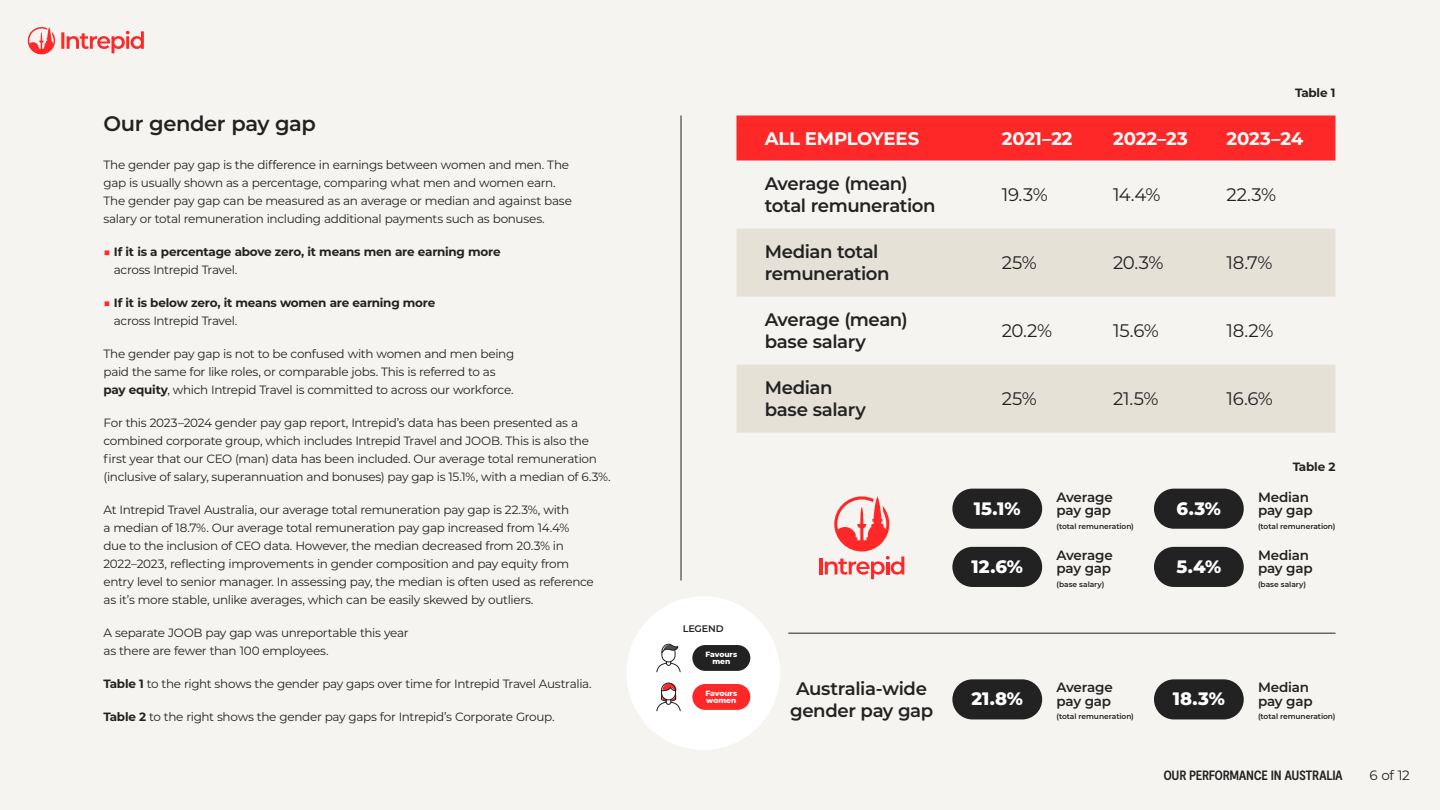
<style>
.page{position:relative;width:1440px;height:810px;background:#f6f4f0}
.page>*{position:absolute;margin:0;border:0;box-sizing:border-box;transform-origin:0 0}
.Subhead_24pt{font:600 21px "Montserrat";letter-spacing:-.015em;color:#222}
.Table_-_Bold{font:600 18.15px/21.8px "Montserrat";letter-spacing:-.02em;color:#222}
.Table_-_Bold-2{font:18.15px "Montserrat";letter-spacing:-.02em;color:#222}
.Table_-_Bold-3{font:700 18.15px "Montserrat";letter-spacing:-.005em;color:#fff}
.Subhead_24pt-2{font:800 18px "Montserrat";color:#fff}
.Subhead_24pt-3{font:600 13.5px/13.5px "Montserrat";letter-spacing:-.015em;color:#222}
.t1{font:700 condensed 13.5px "Moderat";letter-spacing:-.025em;color:#222}
.t2{font:13.5px "Montserrat";color:#222}
.Body_16pt{font:12px/18px "Montserrat";letter-spacing:-.025em;color:#222}
.Body_16pt-2{font:700 12px/18px "Montserrat";letter-spacing:-.02em;color:#222}
.Subhead_24pt-4{font:600 9.52px "Montserrat";letter-spacing:-.01em;color:#222}
.Subhead_24pt-5{font:800 7.57px/6.6px "Montserrat";color:#fff}
.Subhead_24pt-6{font:600 7.5px "Montserrat";letter-spacing:-.005em;color:#222}
.s1{color:#ff2828}
.s2{font-weight:400}
.s3{font-weight:700}
</style>
<div class="page">
<svg style="left:28px;top:27px;width:116px;height:28px"></svg>
<hr style="left:681px;top:116px;width:1px;height:464px;background:#222">
<div style="left:736px;top:116px;width:599px;height:44px;background:#ff2828"></div>
<svg style="left:736px;top:229px;width:599px;height:204px;fill:#e6e1d7"></svg>
<div style="left:952px;top:679px;width:90px;height:40px;background:#222;border-radius:20px"></div>
<div style="left:1154px;top:679px;width:90px;height:40px;background:#222;border-radius:20px"></div>
<div style="left:952px;top:489px;width:90px;height:40px;background:#222;border-radius:20px"></div>
<div style="left:1154px;top:489px;width:90px;height:40px;background:#222;border-radius:20px"></div>
<div style="left:952px;top:547px;width:90px;height:40px;background:#222;border-radius:20px"></div>
<div style="left:1154px;top:547px;width:90px;height:40px;background:#222;border-radius:20px"></div>
<div style="left:626px;top:596px;width:154px;height:154px;background:#fff;border-radius:50%"></div>
<svg style="left:656px;top:682px;width:25px;height:30px"></svg>
<svg style="left:656px;top:643px;width:25px;height:30px"></svg>
<div style="left:692px;top:684px;width:58px;height:26px;background:#ff2828;border-radius:13px"></div>
<div style="left:692px;top:645px;width:58px;height:26px;background:#222;border-radius:13px"></div>
<hr style="left:788px;top:633px;width:547px;height:1px;background:#222">
<hr style="left:819px;top:558px;width:3px;height:16px;background:#ff2828">
<svg style="left:825px;top:496px;width:79px;height:83px"></svg>
<p class="Subhead_24pt" style="left:104px;top:109px;width:214px">Our gender pay gap</p>
<p class="Body_16pt" style="left:104px;top:155px;width:470px">The gender pay gap is the difference in earnings between women and men. The gap is usually shown as a percentage, comparing what men and women earn.<br>The gender pay gap can be measured as an average or median and against base salary or total remuneration including additional payments such as bonuses.</p>
<p class="Body_16pt-2" style="left:114px;top:242px;width:388px;text-indent:-10px"><span class="s1">■</span> If it is a percentage above zero, it means men are earning more <span class="s2">across Intrepid Travel.</span></p>
<p class="Body_16pt-2" style="left:114px;top:293px;width:323px;text-indent:-10px"><span class="s1">■</span> If it is below zero, it means women are earning more <span class="s2">across Intrepid Travel.</span></p>
<p class="Body_16pt" style="left:104px;top:344px;width:412px">The gender pay gap is not to be confused with women and men being paid the same for like roles, or comparable jobs. This is referred to as <span class="s3">pay equity</span>, which Intrepid Travel is committed to across our workforce.</p>
<p class="Body_16pt" style="left:104px;top:413px;width:509px">For this 2023–2024 gender pay gap report, Intrepid’s data has been presented as a combined corporate group, which includes Intrepid Travel and JOOB. This is also the first year that our CEO (man) data has been included. Our average total remuneration (inclusive of salary, superannuation and bonuses) pay gap is 15.1%, with a median of 6.3%.</p>
<p class="Body_16pt" style="left:104px;top:500px;width:492px">At Intrepid Travel Australia, our average total remuneration pay gap is 22.3%, with<br>a median of 18.7%. Our average total remuneration pay gap increased from 14.4% due to the inclusion of CEO data. However, the median decreased from 20.3% in 2022–2023, reflecting improvements in gender composition and pay equity from entry level to senior manager. In assessing pay, the median is often used as reference as it’s more stable, unlike averages, which can be easily skewed by outliers.</p>
<p class="Body_16pt" style="left:104px;top:623px;width:307px">A separate JOOB pay gap was unreportable this year as there are fewer than 100 employees.</p>
<p class="Body_16pt" style="left:104px;top:674px;width:490px"><span class="s3">Table 1</span> to the right shows the gender pay gaps over time for Intrepid Travel Australia.</p>
<p class="Body_16pt" style="left:104px;top:707px;width:453px"><span class="s3">Table 2</span> to the right shows the gender pay gaps for Intrepid’s Corporate Group.</p>
<p class="Subhead_24pt-4" style="left:683px;top:622px;width:42px">LEGEND</p>
<p class="Subhead_24pt-5" style="left:706px;top:651px;width:33px;text-align:center">Favours men</p>
<p class="Subhead_24pt-5" style="left:706px;top:690px;width:33px">Favours women</p>
<p class="Body_16pt-2" style="left:1295px;top:83px;width:42px">Table 1</p>
<p class="Table_-_Bold-3" style="left:765px;top:126px;width:156px">ALL EMPLOYEES</p>
<p class="Table_-_Bold-3" style="left:1002px;top:126px;width:72px">2021–22</p>
<p class="Table_-_Bold-3" style="left:1113px;top:126px;width:76px">2022–23</p>
<p class="Table_-_Bold-3" style="left:1227px;top:126px;width:78px">2023–24</p>
<p class="Table_-_Bold" style="left:765px;top:172px;width:172px">Average (mean) total remuneration</p>
<p class="Table_-_Bold-2" style="left:1002px;top:182px;width:47px">19.3%</p>
<p class="Table_-_Bold-2" style="left:1113px;top:182px;width:49px">14.4%</p>
<p class="Table_-_Bold-2" style="left:1227px;top:182px;width:51px">22.3%</p>
<p class="Table_-_Bold" style="left:765px;top:240px;width:126px">Median total remuneration</p>
<p class="Table_-_Bold-2" style="left:1002px;top:250px;width:37px">25%</p>
<p class="Table_-_Bold-2" style="left:1113px;top:250px;width:52px">20.3%</p>
<p class="Table_-_Bold-2" style="left:1227px;top:250px;width:48px">18.7%</p>
<p class="Table_-_Bold" style="left:765px;top:308px;width:144px">Average (mean) base salary</p>
<p class="Table_-_Bold-2" style="left:1002px;top:318px;width:52px">20.2%</p>
<p class="Table_-_Bold-2" style="left:1113px;top:318px;width:47px">15.6%</p>
<p class="Table_-_Bold-2" style="left:1227px;top:318px;width:48px">18.2%</p>
<p class="Table_-_Bold" style="left:765px;top:376px;width:103px">Median base salary</p>
<p class="Table_-_Bold-2" style="left:1002px;top:386px;width:37px">25%</p>
<p class="Table_-_Bold-2" style="left:1113px;top:386px;width:47px">21.5%</p>
<p class="Table_-_Bold-2" style="left:1227px;top:386px;width:48px">16.6%</p>
<p class="Body_16pt-2" style="left:1293px;top:457px;width:44px">Table 2</p>
<p class="Table_-_Bold" style="left:790px;top:677px;width:145px;text-align:center">Australia-wide gender pay gap</p>
<p class="Subhead_24pt-2" style="left:974px;top:495px;width:48px">15.1%</p>
<p class="Subhead_24pt-3" style="left:1057px;top:490px;width:58px">Average pay gap</p>
<p class="Subhead_24pt-6" style="left:1057px;top:521px;width:79px">(total remuneration)</p>
<p class="Subhead_24pt-2" style="left:972px;top:553px;width:53px">12.6%</p>
<p class="Subhead_24pt-3" style="left:1057px;top:548px;width:58px">Average pay gap</p>
<p class="Subhead_24pt-6" style="left:1057px;top:579px;width:50px">(base salary)</p>
<p class="Subhead_24pt-2" style="left:1177px;top:495px;width:46px">6.3%</p>
<p class="Subhead_24pt-3" style="left:1258px;top:490px;width:56px">Median pay gap</p>
<p class="Subhead_24pt-6" style="left:1258px;top:521px;width:79px">(total remuneration)</p>
<p class="Subhead_24pt-2" style="left:1176px;top:553px;width:46px">5.4%</p>
<p class="Subhead_24pt-3" style="left:1258px;top:548px;width:56px">Median pay gap</p>
<p class="Subhead_24pt-6" style="left:1258px;top:579px;width:50px">(base salary)</p>
<p class="Subhead_24pt-3" style="left:1057px;top:680px;width:58px">Average pay gap</p>
<p class="Subhead_24pt-6" style="left:1057px;top:711px;width:79px">(total remuneration)</p>
<p class="Subhead_24pt-2" style="left:971px;top:686px;width:53px">21.8%</p>
<p class="Subhead_24pt-2" style="left:1173px;top:686px;width:54px">18.3%</p>
<p class="Subhead_24pt-3" style="left:1258px;top:680px;width:56px">Median pay gap</p>
<p class="Subhead_24pt-6" style="left:1258px;top:711px;width:79px">(total remuneration)</p>
<p class="t1" style="left:1163px;top:767px;width:181px">OUR PERFORMANCE IN AUSTRALIA</p>
<p class="t2" style="left:1370px;top:766px;width:42px">6 of 12</p>
</div>
